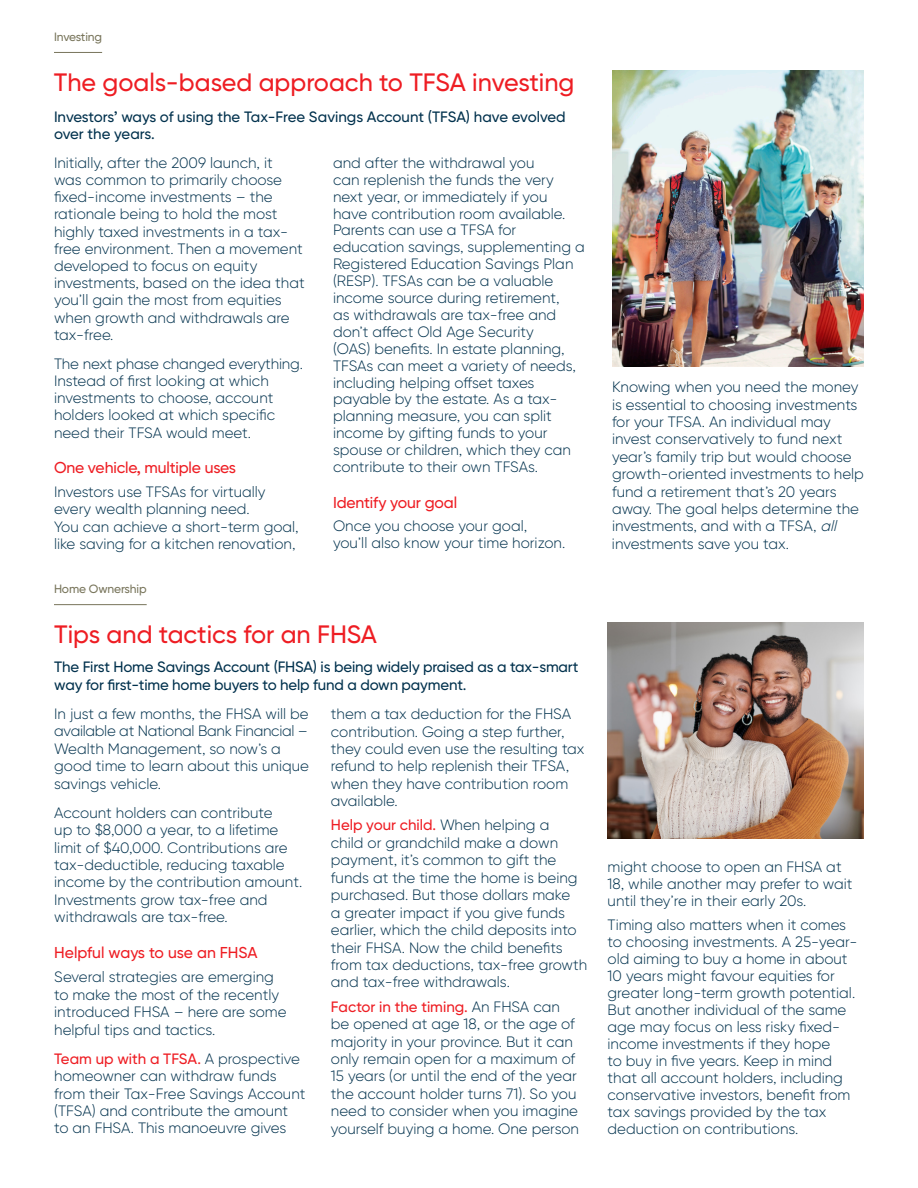
<style>
.page{position:relative;width:918px;height:1188px;background:#fff}
.page>*{position:absolute;margin:0;border:0;box-sizing:border-box;transform-origin:0 0}
.t1{font:500 25.2px "Gilroy BN";color:#ee1d23}
.t2{font:500 15.75px "Gilroy BN";letter-spacing:-.01em;color:#ee1d23}
.t3{font:300 15px/17.4px "Gilroy BN";color:#00314d}
.t4{font:500 15px/17px "Gilroy BN";letter-spacing:-.01em;color:#00314d}
.t5{font:500 12px "Gilroy BN";letter-spacing:-.01em;color:#78755b}
.s1{font-weight:500;color:#ee1d23}
.s2{font-style:italic}
</style>
<div class="page">
<hr style="left:54px;top:52px;width:48px;height:1px;background:#78755b">
<hr style="left:54px;top:604px;width:93px;height:1px;background:#78755b">
<img style="left:608px;top:623px;width:256px;height:216px">
<img style="left:612px;top:71px;width:252px;height:295px">
<p class="t5" style="left:54px;top:30px;width:50px">Investing</p>
<p class="t1" style="left:54px;top:66px;width:522px">The goals-based approach to TFSA investing</p>
<p class="t4" style="left:54px;top:108px;width:513px">Investors’ ways of using the Tax-Free Savings Account (TFSA) have evolved over the years.</p>
<p class="t3" style="left:54px;top:154px;width:252px">Initially, after the 2009 launch, it<br>was common to primarily choose fixed-income investments – the rationale being to hold the most highly taxed investments in a tax&shy;free environment. Then a movement developed to focus on equity investments, based on the idea that you’ll gain the most from equities when growth and withdrawals are tax-free.</p>
<p class="t3" style="left:54px;top:355px;width:251px">The next phase changed everything.<br>Instead of first looking at which investments to choose, account holders looked at which specific need their TFSA would meet.</p>
<p class="t2" style="left:54px;top:458px;width:184px">One vehicle, multiple uses</p>
<p class="t3" style="left:54px;top:483px;width:246px">Investors use TFSAs for virtually every wealth planning need.<br>You can achieve a short-term goal, like saving for a kitchen renovation,</p>
<p class="t3" style="left:333px;top:154px;width:253px;line-height:17px">and after the withdrawal you<br>can replenish the funds the very next year, or immediately if you have contribution room available.<br>Parents can use a TFSA for education savings, supplementing a<br>Registered Education Savings Plan (RESP). TFSAs can be a valuable income source during retirement,<br>as withdrawals are tax-free and don’t affect Old Age Security<br>(OAS) benefits. In estate planning,<br>TFSAs can meet a variety of needs, including helping offset taxes payable by the estate. As a tax&shy;planning measure, you can split income by gifting funds to your spouse or children, which they can contribute to their own TFSAs.</p>
<p class="t2" style="left:333px;top:492px;width:126px">Identify your goal</p>
<p class="t3" style="left:333px;top:517px;width:234px;line-height:17px">Once you choose your goal, you’ll also know your time horizon.</p>
<p class="t5" style="left:54px;top:582px;width:94px">Home Ownership</p>
<p class="t1" style="left:54px;top:618px;width:325px">Tips and tactics for an FHSA</p>
<p class="t4" style="left:54px;top:658px;width:526px;line-height:17.4px">The First Home Savings Account (FHSA) is being widely praised as a tax-smart way for first-time home buyers to help fund a down payment.</p>
<p class="t3" style="left:54px;top:705px;width:256px">In just a few months, the FHSA will be available at National Bank Financial –<br>Wealth Management, so now’s a good time to learn about this unique savings vehicle.</p>
<p class="t3" style="left:54px;top:804px;width:250px">Account holders can contribute<br>up to $8,000 a year, to a lifetime limit of $40,000. Contributions are tax-deductible, reducing taxable income by the contribution amount.<br>Investments grow tax-free and withdrawals are tax-free.</p>
<p class="t2" style="left:54px;top:943px;width:205px">Helpful ways to use an FHSA</p>
<p class="t3" style="left:54px;top:968px;width:234px">Several strategies are emerging to make the most of the recently introduced FHSA – here are some helpful tips and tactics.</p>
<p class="t3" style="left:54px;top:1050px;width:253px"><span class="s1">Team up with a TFSA.</span> A prospective homeowner can withdraw funds from their Tax-Free Savings Account (TFSA) and contribute the amount to an FHSA. This manoeuvre gives</p>
<p class="t3" style="left:331px;top:705px;width:255px">them a tax deduction for the FHSA contribution. Going a step further, they could even use the resulting tax refund to help replenish their TFSA, when they have contribution room available.</p>
<p class="t3" style="left:331px;top:816px;width:258px"><span class="s1">Help your child.</span> When helping a<br>child or grandchild make a down payment, it’s common to gift the funds at the time the home is being purchased. But those dollars make<br>a greater impact if you give funds earlier, which the child deposits into their FHSA. Now the child benefits from tax deductions, tax-free growth and tax-free withdrawals.</p>
<p class="t3" style="left:331px;top:998px;width:250px"><span class="s1">Factor in the timing.</span> An FHSA can be opened at age 18, or the age of majority in your province. But it can only remain open for a maximum of 15 years (or until the end of the year the account holder turns 71). So you need to consider when you imagine yourself buying a home. One person</p>
<p class="t3" style="left:612px;top:378px;width:253px">Knowing when you need the money is essential to choosing investments for your TFSA. An individual may invest conservatively to fund next year’s family trip but would choose growth-oriented investments to help fund a retirement that’s 20 years away. The goal helps determine the investments, and with a TFSA, <span class="s2">all </span>investments save you tax.</p>
<p class="t3" style="left:608px;top:858px;width:246px;line-height:17px">might choose to open an FHSA at<br>18, while another may prefer to wait until they’re in their early 20s.</p>
<p class="t3" style="left:608px;top:916px;width:251px">Timing also matters when it comes to choosing investments. A 25-year&shy;old aiming to buy a home in about 10 years might favour equities for greater long-term growth potential.<br>But another individual of the same age may focus on less risky fixed&shy;income investments if they hope<br>to buy in five years. Keep in mind that all account holders, including conservative investors, benefit from tax savings provided by the tax deduction on contributions.</p>
</div>
